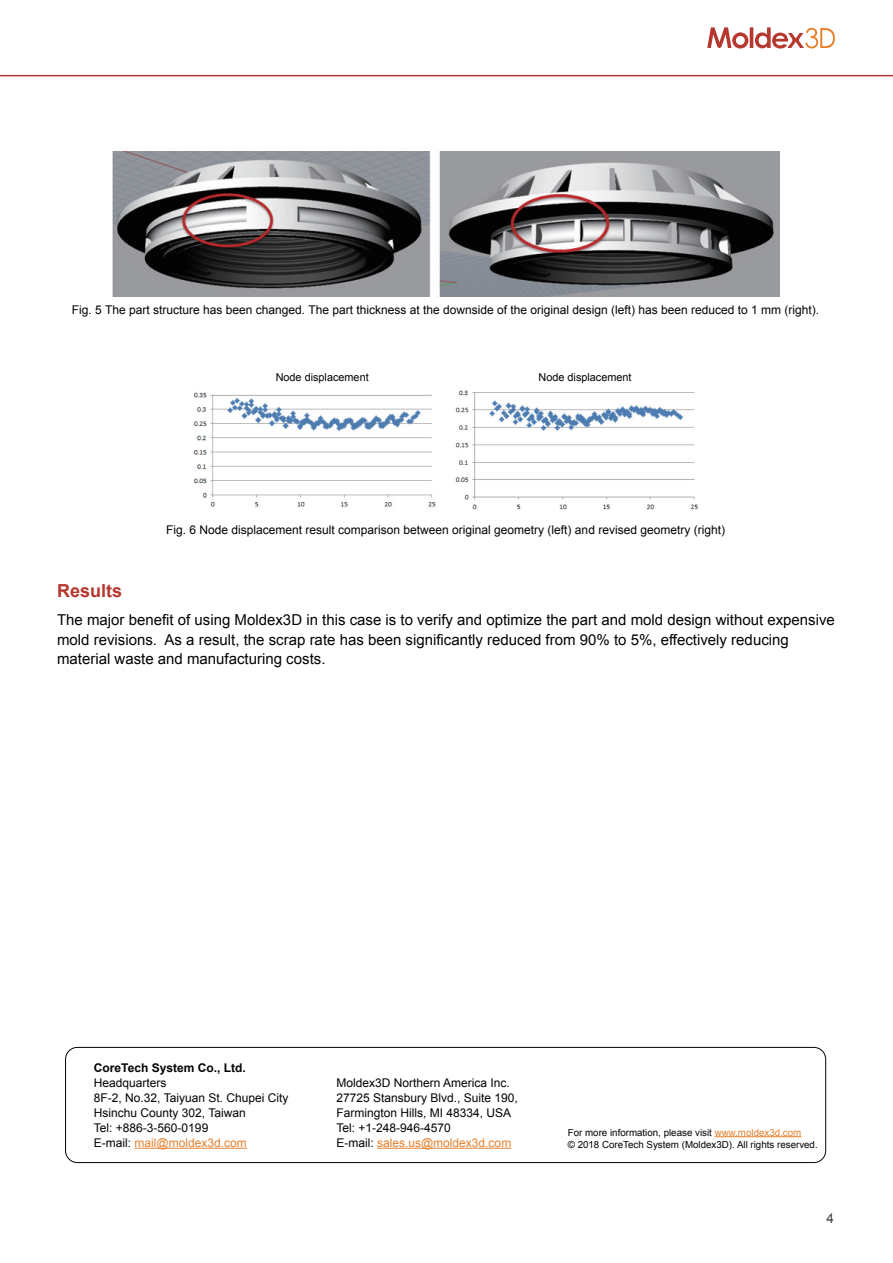
<style>
.page{position:relative;width:893px;height:1263px;background:#fff}
.page>*{position:absolute;margin:0;border:0;box-sizing:border-box;transform-origin:0 0}
.t1{font:700 18px "Arial";color:#b6372e}
.t2{font:15px/19.5px "Arial";color:#030303}
.t3{font:13.5px "Arial";color:#3e3e3f}
.t4{font:12px/15px "Arial";color:#030303}
.t5{font:700 12px "Arial";color:#030303}
.t6{font:10.95px "Arial";color:#030303}
.t7{font:9.75px/12px "Arial";color:#030303}
.s1{color:#e7802d}
</style>
<div class="page">
<svg style="left:707px;top:27px;width:128px;height:22px"></svg>
<hr style="left:0;top:75px;width:893px;height:1px;background:#b6372e">
<hr style="left:377px;top:1148px;width:134px;height:1px;background:#e7802d">
<hr style="left:715px;top:1136px;width:86px;height:1px;background:#e7802d">
<hr style="left:135px;top:1148px;width:112px;height:1px;background:#e7802d">
<div style="left:65px;top:1047px;width:761px;height:116px;border:1px solid #030303;border-radius:12px"></div>
<img style="left:112px;top:152px;width:667px;height:144px">
<img style="left:455px;top:390px;width:243px;height:120px">
<img style="left:193px;top:392px;width:243px;height:115px">
<p class="t4" style="left:72px;top:303px;width:749px">Fig. 5 The part structure has been changed. The part thickness at the downside of the original design (left) has been reduced to 1 mm (right).</p>
<p class="t6" style="left:276px;top:370px;width:95px">Node displacement</p>
<p class="t6" style="left:538px;top:370px;width:95px">Node displacement</p>
<h1 class="t1" style="left:57px;top:578px;width:67px">Results</h1>
<p class="t4" style="left:166px;top:522px;width:560px">Fig. 6 Node displacement result comparison between original geometry (left) and revised geometry (right)</p>
<p class="t2" style="left:57px;top:610px;width:779px">The major benefit of using Moldex3D in this case is to verify and optimize the part and mold design without expensive mold revisions. As a result, the scrap rate has been significantly reduced from 90% to 5%, effectively reducing material waste and manufacturing costs.</p>
<p class="t5" style="left:94px;top:1060px;width:153px">CoreTech System Co., Ltd.</p>
<p class="t4" style="left:94px;top:1075px;width:196px">Headquarters<br>8F-2, No.32, Taiyuan St. Chupei City<br>Hsinchu County 302, Taiwan<br>Tel: +886-3-560-0199<br>E-mail: <span class="s1">mail@moldex3d.com</span></p>
<p class="t4" style="left:336px;top:1075px;width:183px">Moldex3D Northern America Inc.<br>27725 Stansbury Blvd., Suite 190,<br>Farmington Hills, MI 48334, USA<br>Tel: +1-248-946-4570<br>E-mail: <span class="s1">sales.us@moldex3d.com</span></p>
<p class="t7" style="left:568px;top:1126px;width:251px">For more information, please visit <span class="s1">www.moldex3d.com<br></span>© 2018 CoreTech System (Moldex3D). All rights reserved.</p>
<p class="t3" style="left:826px;top:1209px;width:9px">4</p>
</div>
